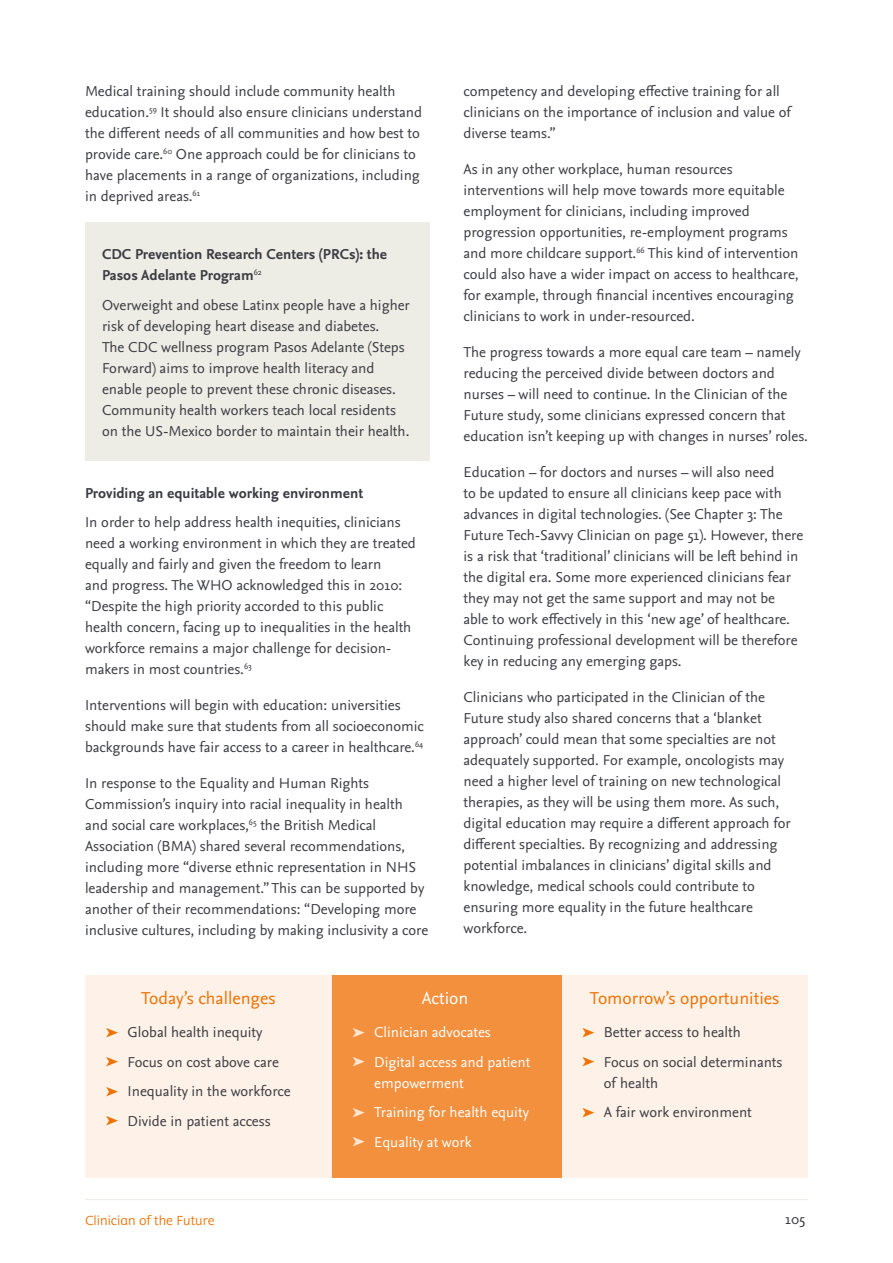
<style>
.page{position:relative;width:893px;height:1263px;background:#fff}
.page>*{position:absolute;margin:0;border:0;box-sizing:border-box;transform-origin:0 0}
.t1{font:18px "Nexus Sans Pro";color:#ee7203}
.t2{font:18px "Nexus Sans Pro";color:#fff}
.t3{font:15px/21px "Nexus Sans Pro";color:#3b3c43}
.t4{font:700 15px/21px "Nexus Sans Pro";color:#3b3c43}
.t5{font:15px/29.5px "Nexus Sans Pro";color:#fff}
.t6{font:300 15px "Elsevier Display";color:#ee7203}
</style>
<div class="page">
<div style="left:85px;top:223px;width:344px;height:238px;background:#edece5"></div>
<hr style="left:85px;top:1199px;width:723px;height:1px;background:#edece5">
<div style="left:85px;top:975px;width:723px;height:203px;background:#fef2e8"></div>
<div style="left:332px;top:975px;width:229px;height:203px;background:#f3903e"></div>
<p class="t3" style="left:85px;top:80px;width:339px">Medical training should include community health education.<sup>59</sup> It should also ensure clinicians understand the different needs of all communities and how best to provide care.<sup>60</sup> One approach could be for clinicians to have placements in a range of organizations, including in deprived areas.<sup>61</sup></p>
<p class="t4" style="left:102px;top:243px;width:287px">CDC Prevention Research Centers (PRCs): the<br>Pasos Adelante Program<sup>62</sup></p>
<p class="t3" style="left:102px;top:293px;width:309px">Overweight and obese Latinx people have a higher risk of developing heart disease and diabetes.<br>The CDC wellness program Pasos Adelante (Steps Forward) aims to improve health literacy and enable people to prevent these chronic diseases.<br>Community health workers teach local residents on the US-Mexico border to maintain their health.</p>
<p class="t4" style="left:85px;top:482px;width:280px">Providing an equitable working environment</p>
<p class="t3" style="left:85px;top:510px;width:332px">In order to help address health inequities, clinicians need a working environment in which they are treated equally and fairly and given the freedom to learn<br>and progress. The WHO acknowledged this in 2010: “Despite the high priority accorded to this public health concern, facing up to inequalities in the health workforce remains a major challenge for decision&shy;makers in most countries.<sup>63</sup></p>
<p class="t3" style="left:85px;top:693px;width:340px">Interventions will begin with education: universities should make sure that students from all socioeconomic backgrounds have fair access to a career in healthcare.<sup>64</sup></p>
<p class="t3" style="left:85px;top:771px;width:345px">In response to the Equality and Human Rights Commission’s inquiry into racial inequality in health and social care workplaces,<sup>65</sup> the British Medical Association (BMA) shared several recommendations, including more “diverse ethnic representation in NHS leadership and management.” This can be supported by another of their recommendations: “Developing more inclusive cultures, including by making inclusivity a core</p>
<p class="t3" style="left:463px;top:80px;width:329px">competency and developing effective training for all clinicians on the importance of inclusion and value of diverse teams.”</p>
<p class="t3" style="left:463px;top:158px;width:337px">As in any other workplace, human resources interventions will help move towards more equitable employment for clinicians, including improved progression opportunities, re-employment programs and more childcare support.<sup>66</sup> This kind of intervention could also have a wider impact on access to healthcare, for example, through financial incentives encouraging clinicians to work in under-resourced.</p>
<p class="t3" style="left:463px;top:341px;width:346px">The progress towards a more equal care team – namely reducing the perceived divide between doctors and nurses – will need to continue. In the Clinician of the Future study, some clinicians expressed concern that education isn’t keeping up with changes in nurses’ roles.</p>
<p class="t3" style="left:463px;top:460px;width:341px">Education – for doctors and nurses – will also need<br>to be updated to ensure all clinicians keep pace with advances in digital technologies. (See Chapter 3: The Future Tech-Savvy Clinician on page 51). However, there is a risk that ‘traditional’ clinicians will be left behind in the digital era. Some more experienced clinicians fear they may not get the same support and may not be able to work effectively in this ‘new age’ of healthcare.<br>Continuing professional development will be therefore key in reducing any emerging gaps.</p>
<p class="t3" style="left:463px;top:685px;width:329px">Clinicians who participated in the Clinician of the Future study also shared concerns that a ‘blanket approach’ could mean that some specialties are not adequately supported. For example, oncologists may need a higher level of training on new technological therapies, as they will be using them more. As such, digital education may require a different approach for different specialties. By recognizing and addressing potential imbalances in clinicians’ digital skills and knowledge, medical schools could contribute to ensuring more equality in the future healthcare workforce.</p>
<p class="t1" style="left:141px;top:985px;width:136px">Today’s challenges</p>
<p class="t2" style="left:422px;top:985px;width:48px">Action</p>
<p class="t1" style="left:590px;top:985px;width:191px">Tomorrow’s opportunities</p>
<p class="t3" style="left:128px;top:1017px;width:165px;line-height:29.5px">Global health inequity<br>Focus on cost above care<br>Inequality in the workforce<br>Divide in patient access</p>
<p class="t3" style="left:604px;top:1017px;width:180px;line-height:29.5px">Better access to health<br>Focus on social determinants</p>
<p class="t5" style="left:374px;top:1017px;width:158px">Clinician advocates<br>Digital access and patient</p>
<p class="t5" style="left:374px;top:1067px;width:156px">empowerment<br>Training for health equity<br>Equality at work</p>
<p class="t3" style="left:604px;top:1067px;width:150px;line-height:29.5px">of health<br>A fair work environment</p>
<p class="t6" style="left:85px;top:1211px;width:131px">Clinician of the Future</p>
<p class="t3" style="left:785px;top:1208px;width:22px">105</p>
</div>
